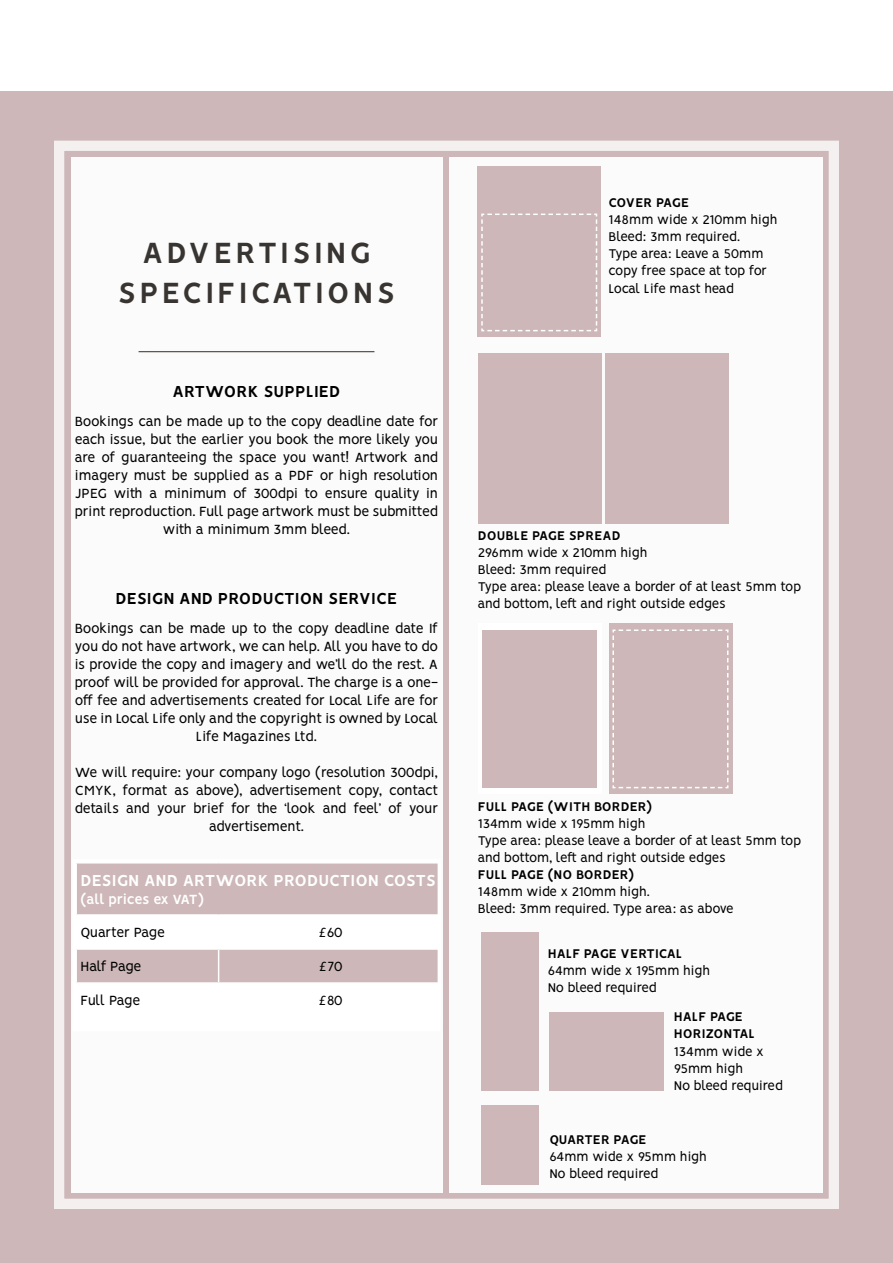
<style>
.page{position:relative;width:893px;height:1263px;background:#fff}
.page>*{position:absolute;margin:0;border:0;box-sizing:border-box;transform-origin:0 0}
.t1{font:700 33px/39.6px "Vision";letter-spacing:.09em;color:#373431;text-align:center}
.t2{font:700 18px "Vision";color:#000}
.t3{font:700 18px "Vision";color:#fff}
.t4{font:15px/18px "Vision";letter-spacing:-.03em;color:#000;text-align:center}
.t5{font:700 15px "Vision";letter-spacing:-.03em;color:#fff}
.t6{font:14.25px/17.1px "Vision";letter-spacing:-.02em;color:#000}
.t7{font:14.25px/17.1px "Vision";color:#000}
.t8{font:700 14.25px/17.1px "Vision";color:#000}
.t9{font:700 14.25px "Vision";letter-spacing:-.03em;color:#000}
</style>
<div class="page">
<div style="left:0;top:91px;width:893px;height:1172px;background:#cdb7b8"></div>
<div style="left:54px;top:141px;width:785px;height:1068px;border:10px solid #fff"></div>
<div style="left:449px;top:157px;width:373px;height:1035px;background:#fff"></div>
<div style="left:71px;top:157px;width:371px;height:1035px;background:#fff"></div>
<div style="left:134px;top:345px;width:250px;height:18px;background:#000;opacity:.07"></div>
<hr style="left:139px;top:351px;width:235px;height:1px;background:#373431">
<svg style="left:77px;top:863px;width:360px;height:119px"></svg>
<hr style="left:75px;top:914px;width:144px;height:2px;background:#fff">
<hr style="left:219px;top:914px;width:221px;height:2px;background:#fff">
<hr style="left:218px;top:916px;width:1px;height:32px;background:#fff">
<hr style="left:75px;top:948px;width:144px;height:2px;background:#fff">
<hr style="left:219px;top:948px;width:221px;height:2px;background:#fff">
<hr style="left:218px;top:950px;width:1px;height:32px;background:#fff">
<div style="left:477px;top:167px;width:124px;height:170px;background:#cdb7b8"></div>
<svg style="left:481px;top:213px;width:117px;height:119px"></svg>
<div style="left:609px;top:624px;width:123px;height:170px;background:#cdb7b8"></div>
<svg style="left:612px;top:629px;width:117px;height:160px"></svg>
<div style="left:482px;top:630px;width:115px;height:158px;background:#cdb7b8"></div>
<div style="left:549px;top:1012px;width:115px;height:78px;background:#cdb7b8"></div>
<div style="left:481px;top:932px;width:57px;height:158px;background:#cdb7b8"></div>
<div style="left:481px;top:1105px;width:58px;height:79px;background:#cdb7b8"></div>
<div style="left:478px;top:354px;width:124px;height:170px;background:#cdb7b8"></div>
<div style="left:605px;top:354px;width:124px;height:170px;background:#cdb7b8"></div>
<h1 class="t1" style="left:118px;top:236px;width:279px">ADVERTISING<br>SPECIFICATIONS</h1>
<p class="t2" style="left:173px;top:381px;width:169px">ARTWORK SUPPLIED</p>
<p class="t4" style="left:75px;top:414px;width:365px">Bookings can be made up to the copy deadline date for each issue, but the earlier you book the more likely you are of guaranteeing the space you want! Artwork and imagery must be supplied as a PDF or high resolution JPEG with a minimum of 300dpi to ensure quality in print reproduction. Full page artwork must be submitted with a minimum 3mm bleed.</p>
<p class="t2" style="left:116px;top:587px;width:283px">DESIGN AND PRODUCTION SERVICE</p>
<p class="t4" style="left:75px;top:620px;width:365px">Bookings can be made up to the copy deadline date If you do not have artwork, we can help. All you have to do is provide the copy and imagery and we’ll do the rest. A proof will be provided for approval. The charge is a one&shy;off fee and advertisements created for Local Life are for use in Local Life only and the copyright is owned by Local Life Magazines Ltd.</p>
<p class="t4" style="left:75px;top:764px;width:365px">We will require: your company logo (resolution 300dpi, CMYK, format as above), advertisement copy, contact details and your brief for the ‘look and feel’ of your advertisement.</p>
<p class="t3" style="left:80px;top:870px;width:357px">DESIGN AND ARTWORK PRODUCTION COSTS</p>
<p class="t5" style="left:80px;top:891px;width:125px">(all prices ex VAT)</p>
<p class="t4" style="left:80px;top:925px;width:86px">Quarter Page</p>
<p class="t4" style="left:319px;top:925px;width:25px">£60</p>
<p class="t4" style="left:80px;top:959px;width:63px">Half Page</p>
<p class="t4" style="left:319px;top:959px;width:24px">£70</p>
<p class="t4" style="left:80px;top:993px;width:61px">Full Page</p>
<p class="t4" style="left:319px;top:993px;width:25px">£80</p>
<p class="t9" style="left:608px;top:194px;width:82px">COVER PAGE</p>
<p class="t6" style="left:608px;top:212px;width:171px">148mm wide x 210mm high<br>Bleed: 3mm required.<br>Type area: Leave a 50mm copy free space at top for<br>Local Life mast head</p>
<p class="t8" style="left:478px;top:528px;width:144px">DOUBLE PAGE SPREAD</p>
<p class="t6" style="left:478px;top:545px;width:325px">296mm wide x 210mm high<br>Bleed: 3mm required<br>Type area: please leave a border of at least 5mm top and bottom, left and right outside edges</p>
<p class="t8" style="left:478px;top:799px;width:176px">FULL PAGE (WITH BORDER)</p>
<p class="t6" style="left:478px;top:816px;width:325px">134mm wide x 195mm high<br>Type area: please leave a border of at least 5mm top and bottom, left and right outside edges</p>
<p class="t8" style="left:478px;top:867px;width:158px">FULL PAGE (NO BORDER)</p>
<p class="t6" style="left:478px;top:884px;width:257px">148mm wide x 210mm high.<br>Bleed: 3mm required. Type area: as above</p>
<p class="t8" style="left:548px;top:946px;width:136px">HALF PAGE VERTICAL</p>
<p class="t7" style="left:548px;top:963px;width:164px">64mm wide x 195mm high<br>No bleed required</p>
<p class="t8" style="left:674px;top:1009px;width:83px">HALF PAGE<br>HORIZONTAL</p>
<p class="t7" style="left:674px;top:1044px;width:111px">134mm wide x<br>95mm high<br>No bleed required</p>
<p class="t9" style="left:549px;top:1131px;width:99px">QUARTER PAGE</p>
<p class="t7" style="left:549px;top:1149px;width:159px">64mm wide x 95mm high<br>No bleed required</p>
</div>
